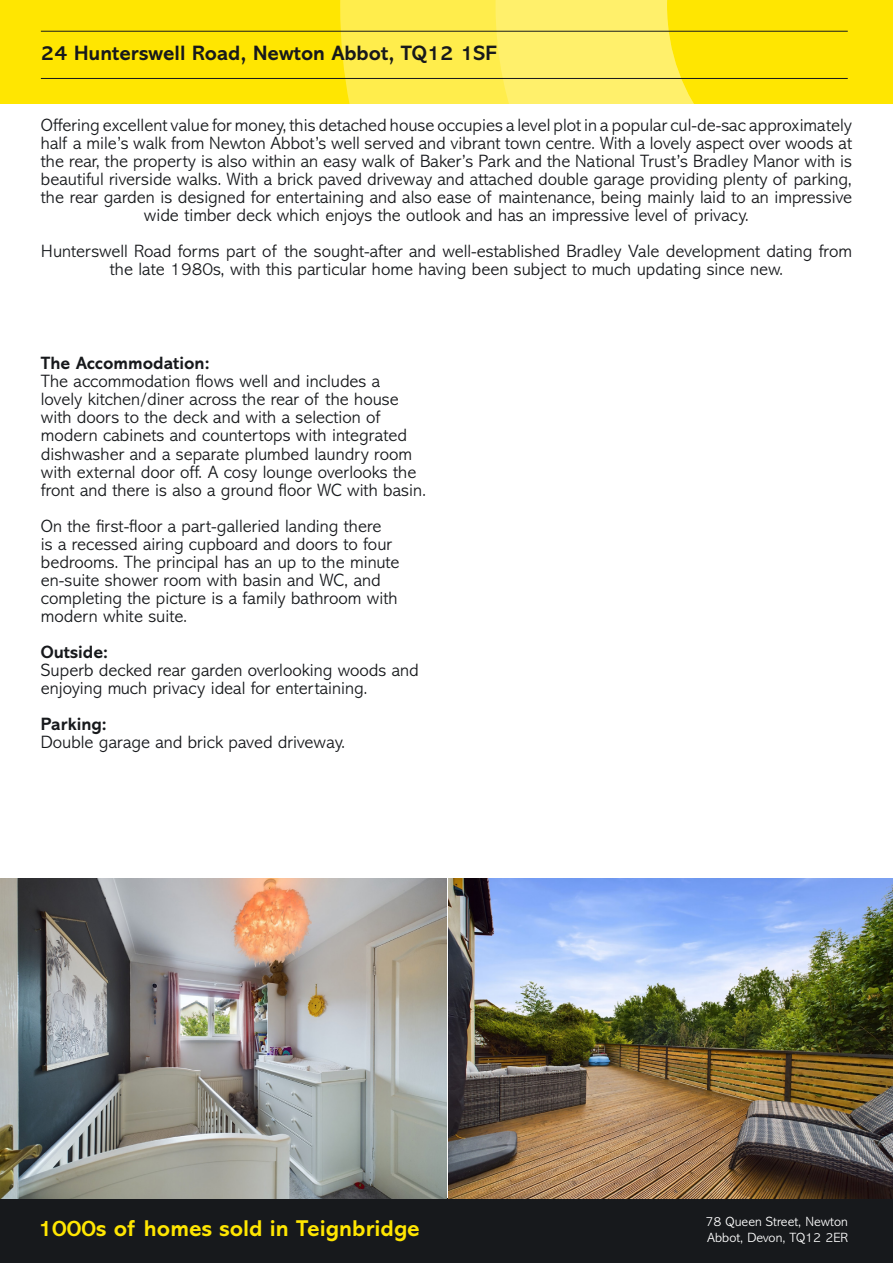
<style>
.page{position:relative;width:893px;height:1263px;background:#fff}
.page>*{position:absolute;margin:0;border:0;box-sizing:border-box;transform-origin:0 0}
.t1{font:700 23.1px "Abadi MT Std";color:#ffe601}
.t2{font:700 21px "Abadi MT Std";color:#17191c}
.t3{font:300 18px/18px "Abadi MT Std";color:#17191c}
.t4{font:700 18px "Abadi MT Std";color:#17191c}
.t5{font:300 13.5px/16.5px "Abadi MT Std";color:#fff}
</style>
<div class="page">
<div style="left:0;top:0;width:893px;height:103px;background:#ffe601"></div>
<div style="left:340px;top:0;width:481px;height:103px;background:#ffed4c"></div>
<svg style="left:496px;top:0;width:325px;height:103px;background:#feea3a"></svg>
<div style="left:0;top:1198px;width:893px;height:65px;background:#17191c"></div>
<hr style="left:41px;top:31px;width:807px;height:1px;background:#17191c">
<hr style="left:41px;top:78px;width:807px;height:1px;background:#17191c">
<img style="left:0;top:878px;width:446px;height:320px">
<img style="left:449px;top:878px;width:444px;height:320px">
<p class="t2" style="left:41px;top:41px;width:458px">24 Hunterswell Road, Newton Abbot, TQ12 1SF</p>
<p class="t3" style="left:41px;top:117px;width:813px;text-align:center">Offering excellent value for money, this detached house occupies a level plot in a popular cul-de-sac approximately half a mile’s walk from Newton Abbot’s well served and vibrant town centre. With a lovely aspect over woods at the rear, the property is also within an easy walk of Baker’s Park and the National Trust’s Bradley Manor with is beautiful riverside walks. With a brick paved driveway and attached double garage providing plenty of parking, the rear garden is designed for entertaining and also ease of maintenance, being mainly laid to an impressive wide timber deck which enjoys the outlook and has an impressive level of privacy.</p>
<p class="t3" style="left:41px;top:243px;width:813px;text-align:center">Hunterswell Road forms part of the sought-after and well-established Bradley Vale development dating from the late 1980s, with this particular home having been subject to much updating since new.</p>
<p class="t4" style="left:41px;top:353px;width:170px">The Accommodation:</p>
<p class="t3" style="left:41px;top:373px;width:387px">The accommodation flows well and includes a lovely kitchen/diner across the rear of the house with doors to the deck and with a selection of modern cabinets and countertops with integrated dishwasher and a separate plumbed laundry room with external door off. A cosy lounge overlooks the front and there is also a ground floor WC with basin.</p>
<p class="t3" style="left:41px;top:517px;width:360px">On the first-floor a part-galleried landing there<br>is a recessed airing cupboard and doors to four bedrooms. The principal has an up to the minute en-suite shower room with basin and WC, and completing the picture is a family bathroom with modern white suite.</p>
<p class="t4" style="left:41px;top:641px;width:69px">Outside:</p>
<p class="t3" style="left:41px;top:661px;width:379px">Superb decked rear garden overlooking woods and enjoying much privacy ideal for entertaining.</p>
<p class="t4" style="left:41px;top:713px;width:67px">Parking:</p>
<p class="t3" style="left:41px;top:733px;width:306px">Double garage and brick paved driveway.</p>
<p class="t1" style="left:38px;top:1215px;width:383px">1000s of homes sold in Teignbridge</p>
<p class="t5" style="left:706px;top:1213px;width:144px">78 Queen Street, Newton<br>Abbot, Devon, TQ12 2ER</p>
</div>
